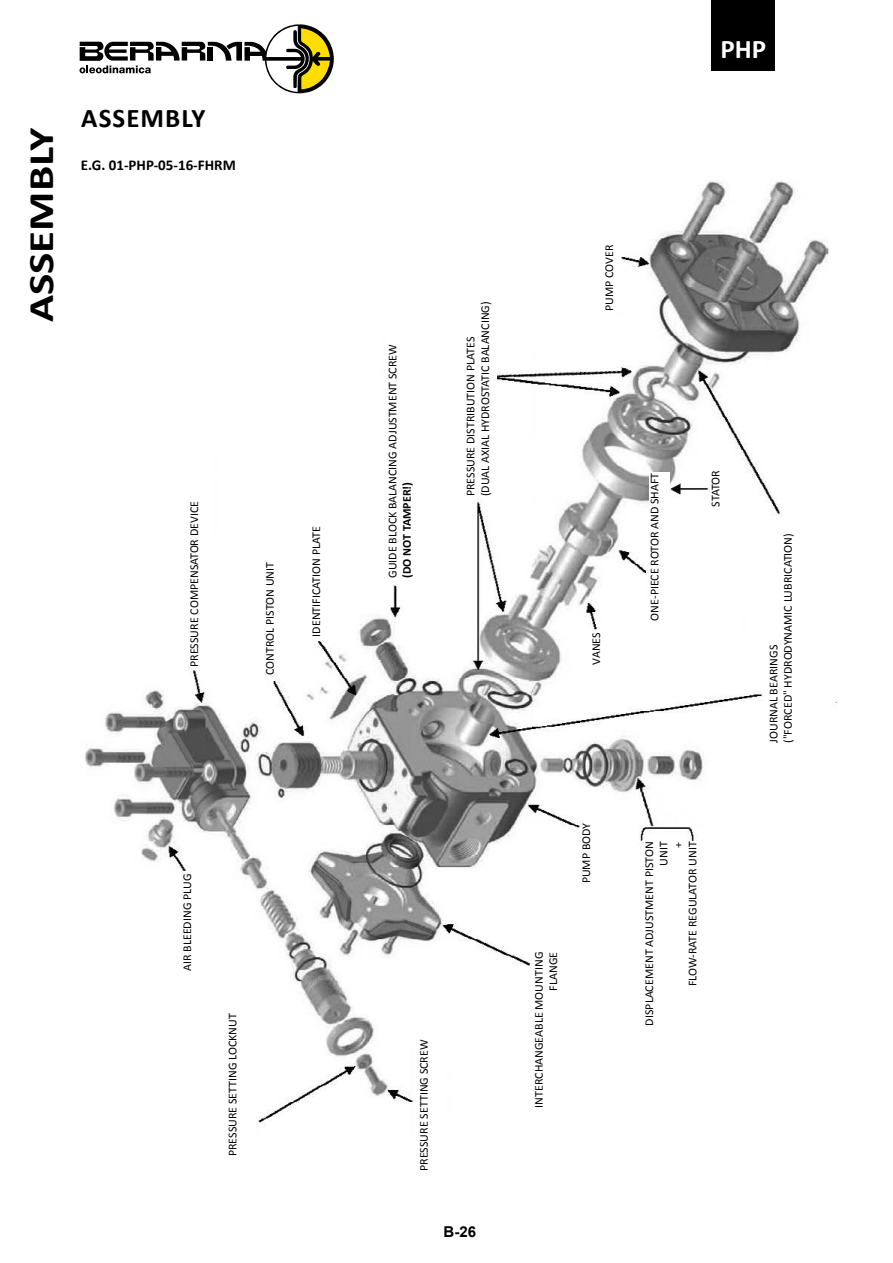
<style>
.page{position:relative;width:893px;height:1263px;background:#fff}
.page>*{position:absolute;margin:0;border:0;box-sizing:border-box;transform-origin:0 0}
.BANDA_LATERALE{font:700 36px "Calibri";color:#000;scale:1.25 1}
.TITOLO_1{font:700 27px "Calibri";letter-spacing:.04em;color:#000}
.t1{font:700 27px "Calibri";color:#fff}
.TESTO{font:700 15px "Calibri";color:#000}
.t2{font:700 15px "Arial";color:#000}
.t3{font:12px/14.4px "Calibri";color:#000}
.s1{font-weight:700}
</style>
<div class="page">
<svg style="left:80px;top:24px;width:254px;height:69px"></svg>
<div style="left:711px;top:0;width:64px;height:71px;background:#000"></div>
<img style="left:85px;top:181px;width:752px;height:945px">
<div style="left:182px;top:874px;width:14px;height:108px;background:#fff"></div>
<div style="left:189px;top:419px;width:16px;height:248px;background:#fff"></div>
<div style="left:265px;top:505px;width:16px;height:170px;background:#fff"></div>
<div style="left:311px;top:479px;width:16px;height:158px;background:#fff"></div>
<div style="left:387px;top:341px;width:32px;height:237px;background:#fff"></div>
<div style="left:466px;top:241px;width:31px;height:255px;background:#fff"></div>
<div style="left:604px;top:196px;width:16px;height:115px;background:#fff"></div>
<div style="left:711px;top:453px;width:16px;height:71px;background:#fff"></div>
<div style="left:649px;top:472px;width:21px;height:149px;background:#fff"></div>
<div style="left:591px;top:632px;width:16px;height:53px;background:#fff"></div>
<div style="left:644px;top:841px;width:59px;height:210px;background:#fff"></div>
<div style="left:581px;top:823px;width:16px;height:120px;background:#fff"></div>
<div style="left:534px;top:952px;width:34px;height:170px;background:#fff"></div>
<div style="left:419px;top:1014px;width:16px;height:182px;background:#fff"></div>
<div style="left:227px;top:994px;width:29px;height:182px;background:#fff"></div>
<p class="BANDA_LATERALE" style="left:19px;top:322px;width:157px;rotate:-90deg">ASSEMBLY</p>
<p class="TITOLO_1" style="left:81px;top:101px;width:126px">ASSEMBLY</p>
<p class="TESTO" style="left:81px;top:156px;width:157px">E.G. 01-PHP-05-16-FHRM</p>
<p class="t3" style="left:186px;top:667px;width:168px;rotate:-90deg">PRESSURE COMPENSATOR DEVICE</p>
<p class="t3" style="left:262px;top:675px;width:114px;rotate:-90deg">CONTROL PISTON UNIT</p>
<p class="t3" style="left:308px;top:637px;width:112px;rotate:-90deg">IDENTIFICATION PLATE</p>
<p class="t3" style="left:179px;top:971px;width:99px;rotate:-90deg">AIR BLEEDING PLUG</p>
<p class="t3" style="left:225px;top:1156px;width:145px;rotate:-90deg">PRESSURE SETTING LOCKNUT</p>
<h2 class="t1" style="left:720px;top:32px;width:47px">PHP</h2>
<p class="t3" style="left:385px;top:578px;width:235px;rotate:-90deg">GUIDE BLOCK BALANCING ADJUSTMENT SCREW <span class="s1">(DO NOT TAMPER!)</span></p>
<p class="t3" style="left:463px;top:496px;width:196px;rotate:-90deg">PRESSURE DISTRIBUTION PLATES<br>(DUAL AXIAL HYDROSTATIC BALANCING)</p>
<p class="t3" style="left:601px;top:311px;width:68px;rotate:-90deg">PUMP COVER</p>
<p class="t3" style="left:588px;top:664px;width:34px;rotate:-90deg">VANES</p>
<p class="t3" style="left:647px;top:620px;width:149px;rotate:-90deg">ONE-PIECE ROTOR AND SHAFT</p>
<p class="t3" style="left:708px;top:506px;width:38px;rotate:-90deg">STATOR</p>
<p class="t3" style="left:416px;top:1171px;width:133px;rotate:-90deg">PRESSURE SETTING SCREW</p>
<p class="t2" style="left:444px;top:1222px;width:34px">B-26</p>
<p class="t3" style="left:578px;top:883px;width:62px;rotate:-90deg">PUMP BODY</p>
<p class="t3" style="left:531px;top:1107px;width:157px;text-align:right;rotate:-90deg">INTERCHANGEABLE MOUNTING<br>FLANGE</p>
<p class="t3" style="left:641px;top:1025px;width:185px;text-align:right;rotate:-90deg">DISPLACEMENT ADJUSTMENT PISTON<br>UNIT<br>+<br>FLOW-RATE REGULATOR UNIT</p>
<p class="t3" style="left:766px;top:743px;width:211px;rotate:-90deg">JOURNAL BEARINGS<br>("FORCED" HYDRODYNAMIC LUBRICATION)</p>
</div>
